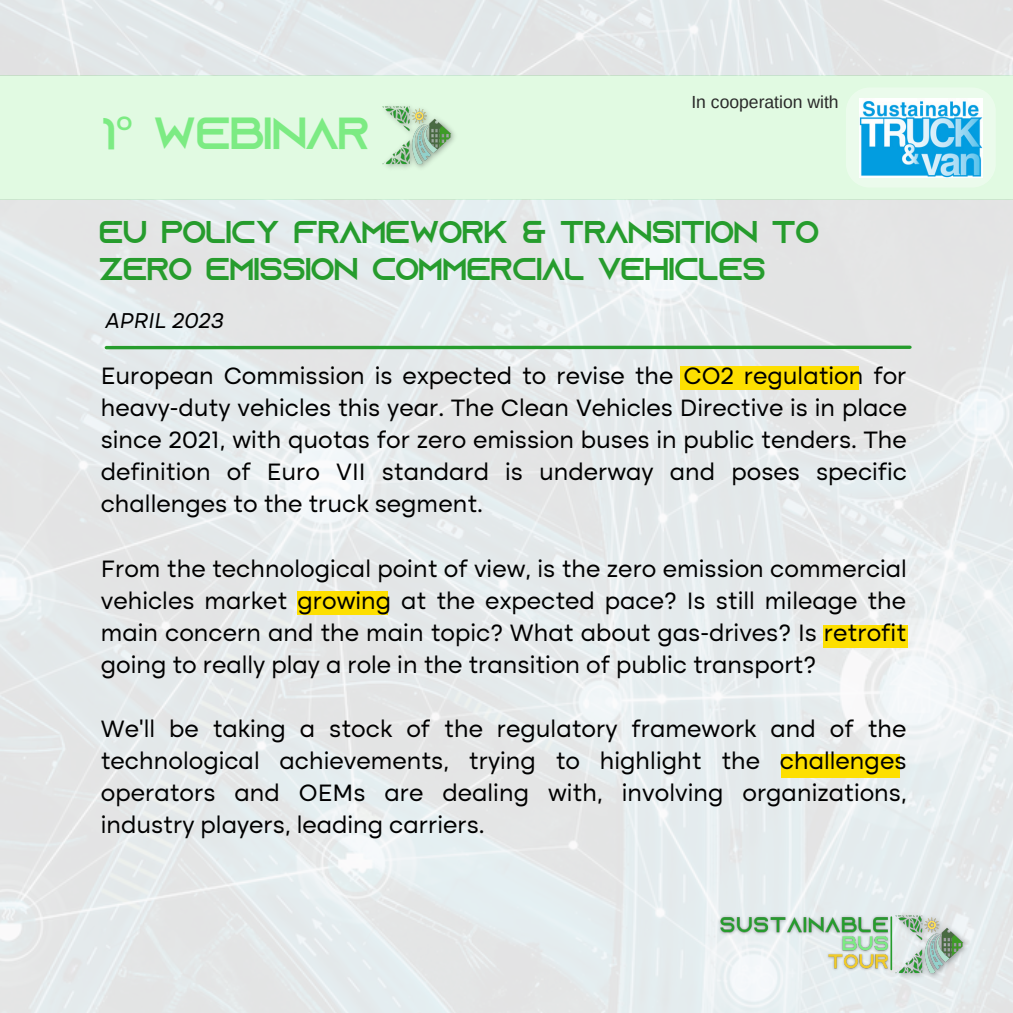
<style>
.page{position:relative;width:1013px;height:1013px;background:#fff}
.page>*{position:absolute;margin:0;border:0;box-sizing:border-box;transform-origin:0 0}
.t1{font:45px "Azonix";letter-spacing:-.035em;color:#7ceb83}
.t2{font:31.5px/37.1px "Azonix";letter-spacing:-.035em;color:#269c2d}
.t3{font:23.85px/31.9px "Altone Trial";color:#000;text-align:justify}
.t4{font:italic 21.6px "Altone Trial";color:#000}
.t5{font:17.55px "Arimo";color:#292929}
.s1{font-family:"Noto Sans"}
</style>
<div class="page">
<img style="left:0;top:200px;width:1012px;height:812px">
<div style="left:0;top:75px;width:1012px;height:125px;background:#e1fae2"></div>
<div style="left:680px;top:366px;width:178px;height:24px;background:#fddf00"></div>
<div style="left:297px;top:591px;width:90px;height:24px;background:#fddf00"></div>
<div style="left:823px;top:625px;width:84px;height:23px;background:#fddf00"></div>
<div style="left:781px;top:754px;width:119px;height:24px;background:#fddf00"></div>
<img style="left:382px;top:106px;width:73px;height:62px">
<img style="left:893px;top:910px;width:77px;height:71px">
<svg style="left:982px;top:98px;width:1px;height:80px"></svg>
<img style="left:859px;top:98px;width:123px;height:80px">
<img style="left:836px;top:943px;width:57px;height:6px">
<img style="left:714px;top:912px;width:180px;height:31px">
<img style="left:822px;top:949px;width:71px;height:30px">
<img style="left:0;top:0;width:1012px;height:75px">
<svg style="left:106px;top:345px;width:804px;height:4px;background:#4aaa50"></svg>
<h1 class="t1" style="left:101px;top:115px;width:270px">1<span class="s1">°</span> WEBINAR</h1>
<p class="t5" style="left:691px;top:92px;width:149px">In cooperation with</p>
<h2 class="t2" style="left:98px;top:217px;width:722px">EU POLICY FRAMEWORK &amp; TRANSITION TO<br>ZERO EMISSION COMMERCIAL VEHICLES</h2>
<p class="t4" style="left:105px;top:311px;width:120px">APRIL 2023</p>
<p class="t3" style="left:101px;top:362px;width:807px">European Commission is expected to revise the CO2 regulation for heavy-duty vehicles this year. The Clean Vehicles Directive is in place since 2021, with quotas for zero emission buses in public tenders. The definition of Euro VII standard is underway and poses specific challenges to the truck segment.</p>
<p class="t3" style="left:101px;top:554px;width:807px">From the technological point of view, is the zero emission commercial vehicles market growing at the expected pace? Is still mileage the main concern and the main topic? What about gas-drives? Is retrofit going to really play a role in the transition of public transport?</p>
<p class="t3" style="left:101px;top:714px;width:807px">We’ll be taking a stock of the regulatory framework and of the technological achievements, trying to highlight the challenges operators and OEMs are dealing with, involving organizations, industry players, leading carriers.</p>
</div>
